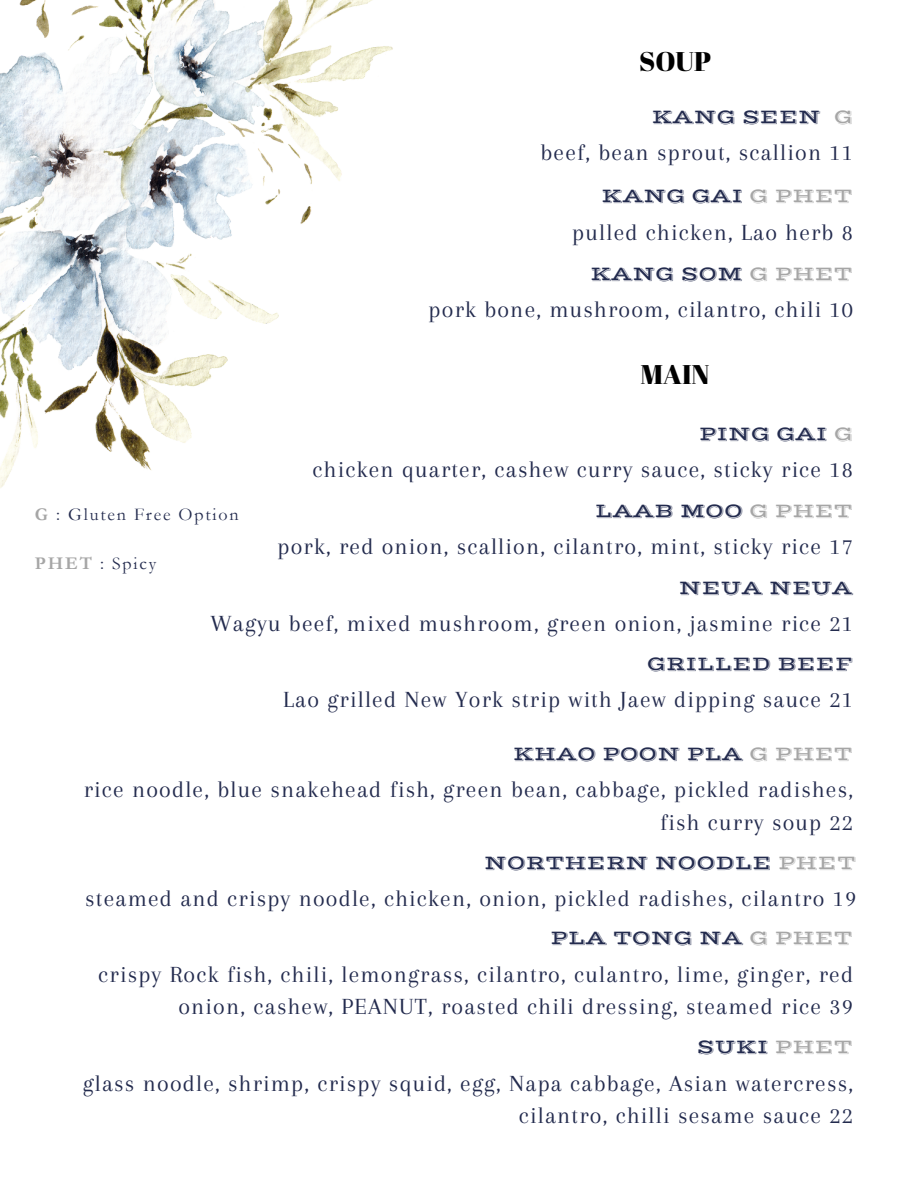
<style>
.page{position:relative;width:918px;height:1188px;background:#fff}
.page>*{position:absolute;margin:0;border:0;box-sizing:border-box;transform-origin:0 0}
.t1{font:27px "Abril Fatface";color:#000}
.t2{font:24px/32.7px "Arapey";letter-spacing:.05em;color:#232b4e;text-align:right}
.t3{font:20.25px "Vast Shadow";color:#232b4e}
.t4{font:18px "Garamond";letter-spacing:.1em;color:#232b4e}
.s1{color:#a6a6a6}
.s2{font-weight:700;color:#a6a6a6}
</style>
<div class="page">
<img style="left:0;top:0;width:393px;height:488px">
<h1 class="t1" style="left:639px;top:42px;width:73px">SOUP</h1>
<h3 class="t3" style="left:652px;top:104px;width:203px">KANG SEEN <span class="s1">G</span></h3>
<h2 class="t2" style="left:541px;top:136px;width:314px">beef, bean sprout, scallion 11</h2>
<h3 class="t3" style="left:602px;top:184px;width:253px">KANG GAI <span class="s1">G PHET</span></h3>
<h2 class="t2" style="left:572px;top:216px;width:282px">pulled chicken, Lao herb 8</h2>
<h3 class="t3" style="left:590px;top:261px;width:264px">KANG SOM <span class="s1">G PHET</span></h3>
<h2 class="t2" style="left:429px;top:293px;width:426px">pork bone, mushroom, cilantro, chili 10</h2>
<h3 class="t1" style="left:641px;top:355px;width:71px">MAIN</h3>
<h3 class="t4" style="left:35px;top:504px;width:205px"><span class="s2">G</span> : Gluten Free Option</h3>
<h2 class="t4" style="left:35px;top:554px;width:123px"><span class="s2">PHET</span> : Spicy</h2>
<h3 class="t3" style="left:699px;top:421px;width:155px">PING GAI <span class="s1">G</span></h3>
<h2 class="t2" style="left:313px;top:453px;width:542px">chicken quarter, cashew curry sauce, sticky rice 18</h2>
<h3 class="t3" style="left:595px;top:498px;width:259px">LAAB MOO <span class="s1">G PHET</span></h3>
<h2 class="t2" style="left:278px;top:530px;width:577px">pork, red onion, scallion, cilantro, mint, sticky rice 17</h2>
<h3 class="t3" style="left:679px;top:575px;width:176px">NEUA NEUA</h3>
<h2 class="t2" style="left:210px;top:607px;width:644px">Wagyu beef, mixed mushroom, green onion, jasmine rice 21</h2>
<h2 class="t3" style="left:647px;top:651px;width:207px">GRILLED BEEF</h2>
<h1 class="t2" style="left:283px;top:683px;width:571px">Lao grilled New York strip with Jaew dipping sauce 21</h1>
<h3 class="t3" style="left:513px;top:741px;width:341px">KHAO POON PLA <span class="s1">G PHET</span></h3>
<h2 class="t2" style="left:84px;top:773px;width:771px">rice noodle, blue snakehead fish, green bean, cabbage, pickled radishes, fish curry soup 22</h2>
<p class="t3" style="left:484px;top:850px;width:374px">NORTHERN NOODLE <span class="s1">PHET</span></p>
<p class="t2" style="left:85px;top:882px;width:772px">steamed and crispy noodle, chicken, onion, pickled radishes, cilantro 19</p>
<h3 class="t3" style="left:551px;top:926px;width:304px">PLA TONG NA <span class="s1">G PHET</span></h3>
<h2 class="t2" style="left:98px;top:958px;width:756px">crispy Rock fish, chili, lemongrass, cilantro, culantro, lime, ginger, red onion, cashew, PEANUT, roasted chili dressing, steamed rice 39</h2>
<h2 class="t3" style="left:697px;top:1035px;width:158px">SUKI <span class="s1">PHET</span></h2>
<h3 class="t2" style="left:83px;top:1067px;width:772px">glass noodle, shrimp, crispy squid, egg, Napa cabbage, Asian watercress, cilantro, chilli sesame sauce 22</h3>
</div>
